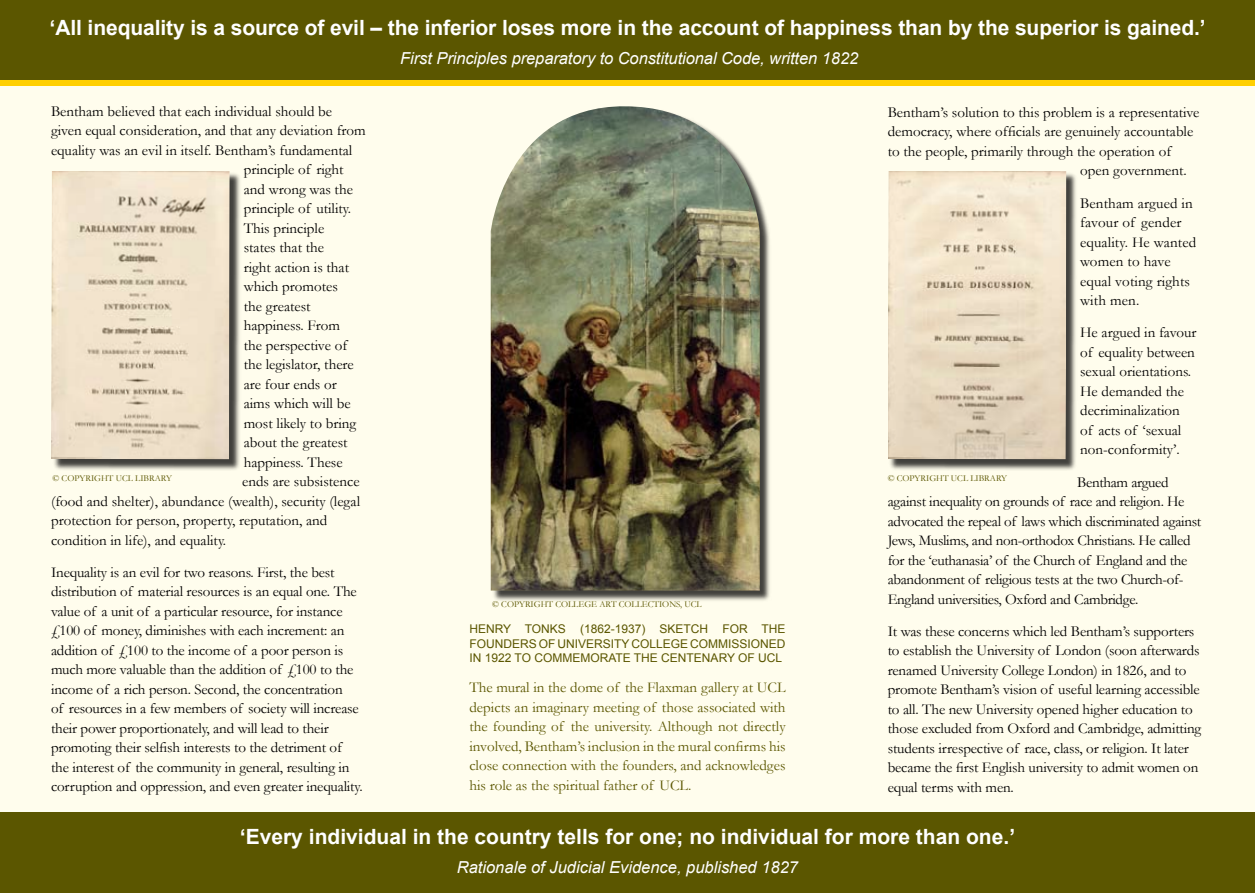
<style>
.page{position:relative;width:1255px;height:893px;background:#fff}
.page>*{position:absolute;margin:0;border:0;box-sizing:border-box;transform-origin:0 0}
.t1{font:700 21px "Arial";letter-spacing:-.005em;color:#fff}
.t2{font:italic 16.5px "Arial";letter-spacing:-.005em;color:#fff}
.t3{font:15px/19.5px "Garamond";letter-spacing:-.01em;color:#000}
.t4{font:15px/19.5px "Garamond";color:#5b5600;text-align:justify}
.t5{font:15px/19.5px "Garamond";letter-spacing:.01em;color:#000}
.t6{font:12px/14.4px "Arial";color:#5b5600;text-align:justify}
.t7{font:9px "Garamond";color:#5b5600}
</style>
<div class="page">
<div style="left:0;top:0;width:1254px;height:893px;background:#fffded"></div>
<div style="left:0;top:812px;width:1254px;height:81px;background:#5b5600"></div>
<div style="left:0;top:0;width:1254px;height:85px;background:#5b5600"></div>
<div style="left:491px;top:107px;width:280px;height:496px;background:#000;opacity:.75"></div>
<img style="left:490px;top:106px;width:269px;height:485px">
<div style="left:888px;top:172px;width:189px;height:299px;background:#000;opacity:.75"></div>
<img style="left:888px;top:171px;width:178px;height:288px">
<div style="left:0;top:80px;width:1254px;height:6px;background:#ffcf01"></div>
<div style="left:52px;top:172px;width:189px;height:299px;background:#000;opacity:.75"></div>
<img style="left:51px;top:171px;width:179px;height:288px">
<h1 class="t1" style="left:50px;top:14px;width:1157px">‘All inequality is a source of evil – the inferior loses more in the account of happiness than by the superior is gained.’</h1>
<p class="t2" style="left:400px;top:47px;width:459px">First Principles preparatory to Constitutional Code, written 1822</p>
<p class="t3" style="left:51px;top:101px;width:282px">Bentham believed that each individual should be</p>
<p class="t3" style="left:51px;top:120px;width:316px">given equal consideration, and that any deviation from</p>
<p class="t3" style="left:51px;top:140px;width:303px">equality was an evil in itself. Bentham’s fundamental</p>
<p class="t3" style="left:244px;top:159px;width:101px">principle of right</p>
<p class="t3" style="left:244px;top:179px;width:111px">and wrong was the</p>
<p class="t3" style="left:244px;top:198px;width:109px">principle of utility.</p>
<p class="t3" style="left:244px;top:218px;width:82px">This principle</p>
<p class="t3" style="left:244px;top:237px;width:82px">states that the</p>
<p class="t3" style="left:244px;top:257px;width:107px">right action is that</p>
<p class="t3" style="left:244px;top:276px;width:96px">which promotes</p>
<p class="t3" style="left:244px;top:296px;width:68px">the greatest</p>
<p class="t3" style="left:244px;top:315px;width:98px">happiness. From</p>
<p class="t3" style="left:244px;top:335px;width:105px">the perspective of</p>
<p class="t3" style="left:244px;top:354px;width:112px">the legislator, there</p>
<p class="t3" style="left:244px;top:374px;width:94px">are four ends or</p>
<p class="t3" style="left:244px;top:393px;width:108px">aims which will be</p>
<p class="t3" style="left:244px;top:413px;width:114px">most likely to bring</p>
<p class="t3" style="left:244px;top:432px;width:105px">about the greatest</p>
<p class="t3" style="left:244px;top:452px;width:100px">happiness. These</p>
<p class="t3" style="left:242px;top:471px;width:119px">ends are subsistence</p>
<p class="t3" style="left:51px;top:491px;width:310px">(food and shelter), abundance (wealth), security (legal</p>
<p class="t3" style="left:51px;top:510px;width:278px">protection for person, property, reputation, and</p>
<p class="t3" style="left:51px;top:530px;width:177px">condition in life), and equality.</p>
<p class="t3" style="left:51px;top:562px;width:313px">Inequality is an evil for two reasons. First, the best distribution of material resources is an equal one. The value of a unit of a particular resource, for instance £100 of money, diminishes with each increment: an addition of £100 to the income of a poor person is much more valuable than the addition of £100 to the income of a rich person. Second, the concentration<br>of resources in a few members of society will increase their power proportionately, and will lead to their promoting their selfish interests to the detriment of the interest of the community in general, resulting in corruption and oppression, and even greater inequality.</p>
<p class="t7" style="left:53px;top:472px;width:121px">© COPYRIGHT UCL LIBRARY</p>
<p class="t7" style="left:492px;top:598px;width:211px">© COPYRIGHT COLLEGE ART COLLECTIONS, UCL</p>
<p class="t6" style="left:469px;top:622px;width:318px">HENRY TONKS (1862-1937) SKETCH FOR THE FOUNDERS OF UNIVERSITY COLLEGE COMMISSIONED IN 1922 TO COMMEMORATE THE CENTENARY OF UCL</p>
<p class="t4" style="left:469px;top:677px;width:318px">The mural in the dome of the Flaxman gallery at UCL depicts an imaginary meeting of those associated with the founding of the university. Although not directly involved, Bentham’s inclusion in the mural confirms his close connection with the founders, and acknowledges his role as the spiritual father of UCL.</p>
<p class="t3" style="left:887px;top:102px;width:313px">Bentham’s solution to this problem is a representative</p>
<p class="t3" style="left:887px;top:122px;width:307px">democracy, where officials are genuinely accountable</p>
<p class="t3" style="left:887px;top:141px;width:285px">to the people, primarily through the operation of</p>
<p class="t3" style="left:1080px;top:161px;width:108px">open government.</p>
<p class="t5" style="left:1080px;top:193px;width:118px">Bentham argued in favour of gender equality. He wanted women to have equal voting rights with men.</p>
<p class="t3" style="left:1080px;top:323px;width:118px">He argued in favour of equality between sexual orientations.<br>He demanded the decriminalization<br>of acts of ‘sexual non-conformity’.</p>
<p class="t3" style="left:887px;top:472px;width:315px;text-indent:189px">Bentham argued against inequality on grounds of race and religion. He advocated the repeal of laws which discriminated against Jews, Muslims, and non-orthodox Christians. He called for the ‘euthanasia’ of the Church of England and the abandonment of religious tests at the two Church-of-England universities, Oxford and Cambridge.</p>
<p class="t3" style="left:887px;top:621px;width:315px">It was these concerns which led Bentham’s supporters to establish the University of London (soon afterwards renamed University College London) in 1826, and to promote Bentham’s vision of useful learning accessible to all. The new University opened higher education to those excluded from Oxford and Cambridge, admitting students irrespective of race, class, or religion. It later became the first English university to admit women on equal terms with men.</p>
<p class="t7" style="left:887px;top:472px;width:121px">© COPYRIGHT UCL LIBRARY</p>
<h1 class="t1" style="left:240px;top:823px;width:776px">‘Every individual in the country tells for one; no individual for more than one.’</h1>
<p class="t2" style="left:457px;top:856px;width:343px">Rationale of Judicial Evidence, published 1827</p>
</div>
